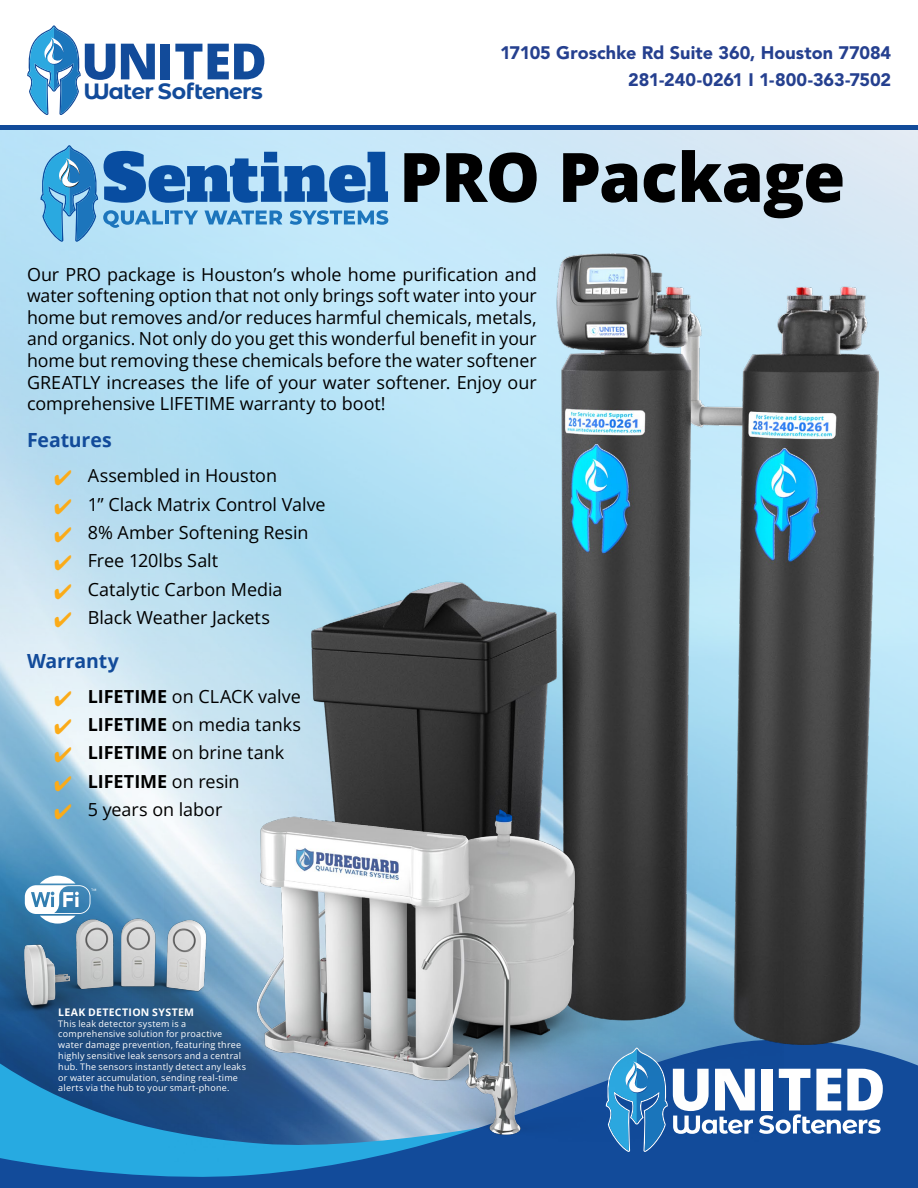
<style>
.page{position:relative;width:918px;height:1188px;background:#fff}
.page>*{position:absolute;margin:0;border:0;box-sizing:border-box;transform-origin:0 0}
.t1{font:800 68.25px "Open Sans";letter-spacing:-.015em;color:#000}
.t2{font:800 50.1px "Open Sans";letter-spacing:-.02em;color:#124b9a}
.t3{font:700 22.05px "Montserrat Alternates";letter-spacing:-.035em;color:#124b9a}
.t4{font:700 19.5px "Open Sans";letter-spacing:-.005em;color:#124b9a}
.t5{font:18px/21.6px "Open Sans";letter-spacing:-.005em;color:#000;text-align:justify}
.t6{font:900 18px/27px "Avenir LT Std";color:#25408f;text-align:right}
.t7{font:700 18px "Open Sans";letter-spacing:-.005em;color:#000}
.t8{font:700 10.5px "Open Sans";letter-spacing:.03em;color:#fff}
.t9{font:9px/10.8px "Open Sans";letter-spacing:.025em;color:#fff}
.s1{color:#fbab18}
.s2{font-weight:700}
.s3{font-weight:400}
</style>
<div class="page">
<img style="left:0;top:130px;width:918px;height:910px">
<svg style="left:0;top:1040px;width:918px;height:148px;background:#1e6baa"></svg>
<svg style="left:783px;top:1048px;width:100px;height:104px"></svg>
<hr style="left:0;top:126px;width:918px;height:4px;background:#124b9a">
<svg style="left:40px;top:145px;width:348px;height:97px;background:#74acd8"></svg>
<img style="left:311px;top:253px;width:568px;height:791px">
<img style="left:164px;top:607px;width:619px;height:581px">
<svg style="left:27px;top:25px;width:54px;height:90px"></svg>
<img style="left:0;top:900px;width:270px;height:136px">
<svg style="left:25px;top:876px;width:71px;height:48px"></svg>
<h2 class="t2" style="left:81px;top:27px;width:187px">UNITED</h2>
<p class="t3" style="left:83px;top:75px;width:181px">Water Softeners</p>
<p class="t6" style="left:500px;top:39px;width:393px">17105 Groschke Rd Suite 360, Houston 77084<br>281-240-0261 I 1-800-363-7502</p>
<h1 class="t1" style="left:399px;top:130px;width:448px">PRO Package</h1>
<p class="t5" style="left:27px;top:263px;width:511px">Our PRO package is Houston’s whole home purification and water softening option that not only brings soft water into your home but removes and/or reduces harmful chemicals, metals, and organics. Not only do you get this wonderful benefit in your home but removing these chemicals before the water softener GREATLY increases the life of your water softener. Enjoy our comprehensive LIFETIME warranty to boot!</p>
<p class="t4" style="left:27px;top:426px;width:86px">Features</p>
<p class="t5" style="left:54px;top:464px;width:225px"><span class="s1">✔</span> Assembled in Houston</p>
<p class="t5" style="left:54px;top:493px;width:273px"><span class="s1">✔</span> 1” Clack Matrix Control Valve</p>
<p class="t5" style="left:54px;top:521px;width:256px"><span class="s1">✔</span> 8% Amber Softening Resin</p>
<p class="t5" style="left:54px;top:549px;width:166px"><span class="s1">✔</span> Free 120lbs Salt</p>
<p class="t5" style="left:54px;top:578px;width:230px"><span class="s1">✔</span> Catalytic Carbon Media</p>
<p class="t5" style="left:54px;top:606px;width:217px"><span class="s1">✔</span> Black Weather Jackets</p>
<p class="t4" style="left:27px;top:647px;width:93px">Warranty</p>
<p class="t5" style="left:54px;top:685px;width:248px"><span class="s1">✔</span> <span class="s2">LIFETIME</span> on CLACK valve</p>
<p class="t5" style="left:54px;top:713px;width:249px"><span class="s1">✔</span> <span class="s2">LIFETIME</span> on media tanks</p>
<p class="t5" style="left:54px;top:742px;width:232px"><span class="s1">✔</span> <span class="s2">LIFETIME</span> on brine tank</p>
<p class="t7" style="left:54px;top:769px;width:187px"><span class="s1">✔</span> LIFETIME <span class="s3">on resin</span></p>
<p class="t5" style="left:54px;top:798px;width:170px"><span class="s1">✔</span> 5 years on labor</p>
<p class="t8" style="left:58px;top:1005px;width:137px">LEAK DETECTION SYSTEM</p>
<p class="t9" style="left:58px;top:1018px;width:189px">This leak detector system is a comprehensive solution for proactive water damage prevention, featuring three highly sensitive leak sensors and a central hub. The sensors instantly detect any leaks or water accumulation, sending real-time alerts via the hub to your smart-phone.</p>
</div>
